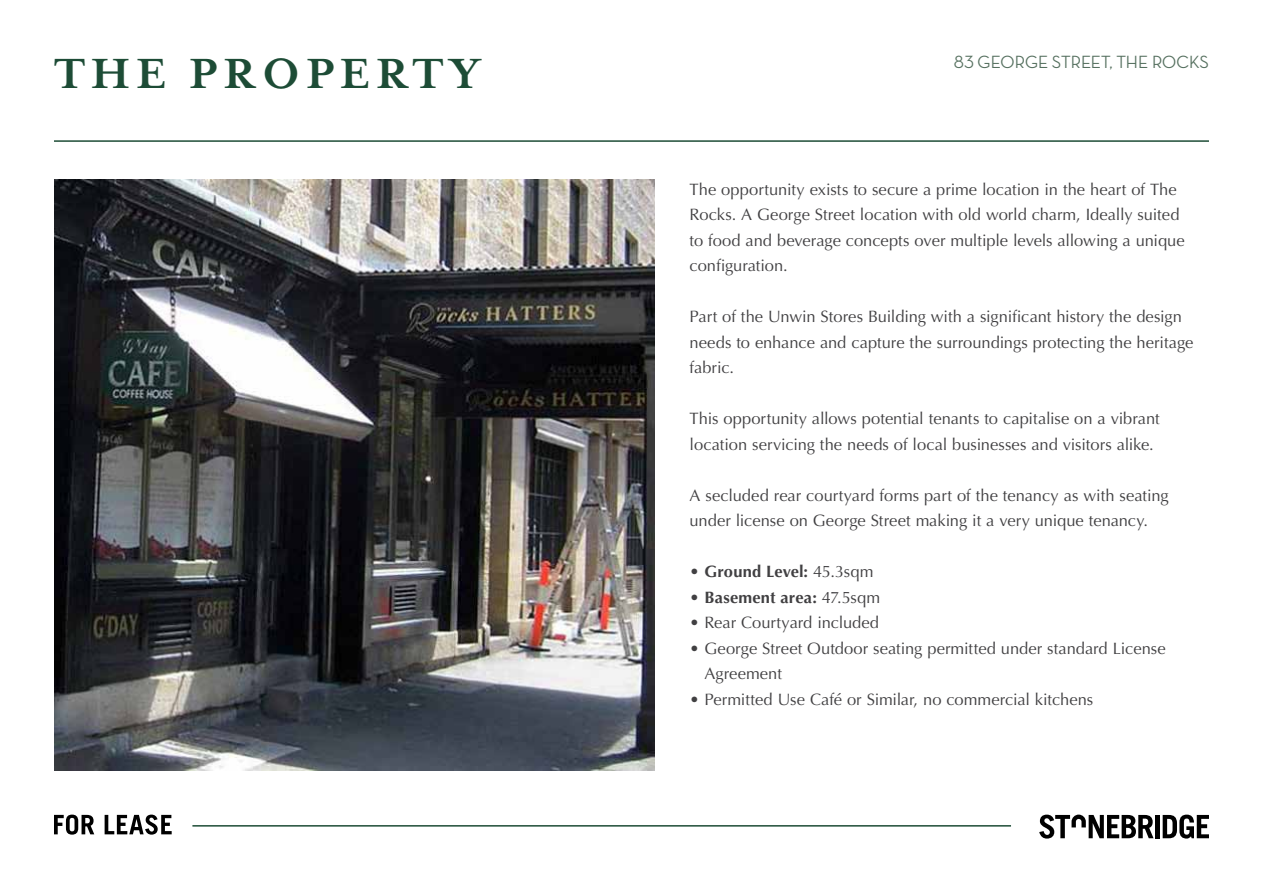
<style>
.page{position:relative;width:1263px;height:893px;background:#fff}
.page>*{position:absolute;margin:0;border:0;box-sizing:border-box;transform-origin:0 0}
.t1{font:700 48.45px "Mrs Eaves";letter-spacing:.11em;color:#1d4c36}
.t2{font:500 18px "Neutra Disp";letter-spacing:.005em;color:#55705f}
.t3{font:16.5px/25.5px "Optima";color:#414042}
.t4{font:700 16.5px "Optima";letter-spacing:.01em;color:#414042}
.s1{font-weight:400}
</style>
<div class="page">
<img style="left:54px;top:180px;width:601px;height:591px">
<hr style="left:54px;top:140px;width:1155px;height:2px;background:#1d4c36">
<hr style="left:192px;top:825px;width:819px;height:2px;background:#1d4c36">
<svg style="left:54px;top:815px;width:118px;height:20px"></svg>
<div style="left:1155px;top:815px;width:5px;height:23px;background:#000"></div>
<svg style="left:1163px;top:815px;width:46px;height:24px"></svg>
<svg style="left:1039px;top:815px;width:114px;height:24px"></svg>
<h1 class="t1" style="left:54px;top:46px;width:428px">THE PROPERTY</h1>
<p class="t2" style="left:954px;top:52px;width:257px">83 GEORGE STREET, THE ROCKS</p>
<p class="t3" style="left:689px;top:177px;width:496px">The opportunity exists to secure a prime location in the heart of The Rocks. A George Street location with old world charm, Ideally suited to food and beverage concepts over multiple levels allowing a unique configuration.</p>
<p class="t3" style="left:689px;top:304px;width:505px">Part of the Unwin Stores Building with a significant history the design needs to enhance and capture the surroundings protecting the heritage fabric.</p>
<p class="t3" style="left:689px;top:406px;width:472px">This opportunity allows potential tenants to capitalise on a vibrant location servicing the needs of local businesses and visitors alike.</p>
<p class="t3" style="left:689px;top:483px;width:481px">A secluded rear courtyard forms part of the tenancy as with seating under license on George Street making it a very unique tenancy.</p>
<p class="t4" style="left:689px;top:562px;width:185px">• Ground Level: <span class="s1">45.3sqm</span></p>
<p class="t4" style="left:689px;top:588px;width:192px">• Basement area: <span class="s1">47.5sqm</span></p>
<p class="t3" style="left:689px;top:610px;width:191px">• Rear Courtyard included</p>
<p class="t3" style="left:704px;top:636px;width:463px;text-indent:-15px">• George Street Outdoor seating permitted under standard License<br>Agreement</p>
<p class="t3" style="left:689px;top:687px;width:405px">• Permitted Use Café or Similar, no commercial kitchens</p>
</div>
